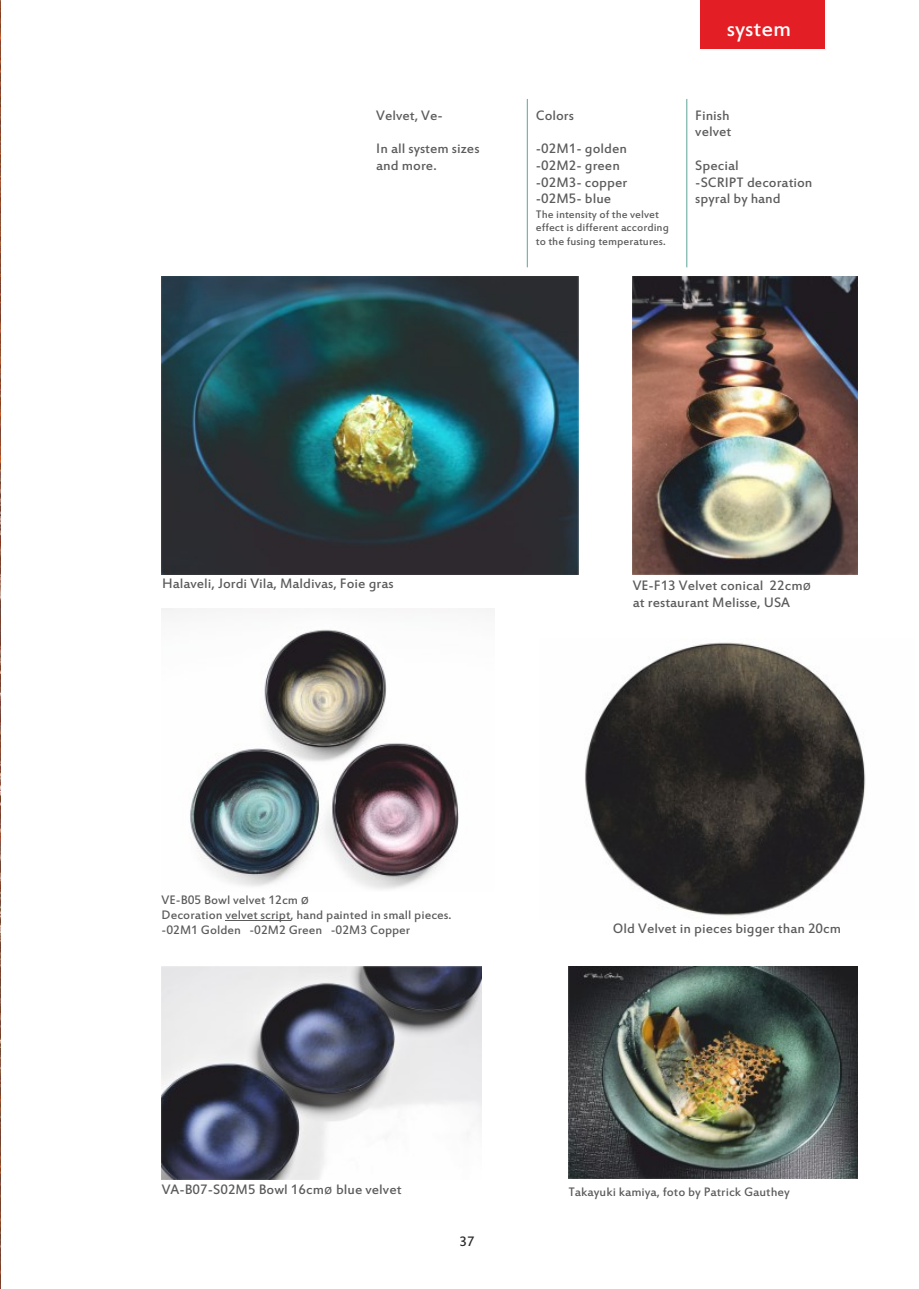
<style>
.page{position:relative;width:919px;height:1289px;background:#fff}
.page>*{position:absolute;margin:0;border:0;box-sizing:border-box;transform-origin:0 0}
.t1{font:24px "Estrangelo Edessa";color:#fefefe}
.t2{font:15px/16.8px "Estrangelo Edessa";color:#5b5b5b}
.t3{font:15px "Estrangelo Edessa";color:#2b2a29}
.t4{font:13.5px/15.1px "Estrangelo Edessa";color:#5b5b5b}
.t5{font:12px/13.4px "Estrangelo Edessa";color:#5b5b5b}
.s1{font-family:"Arial"}
.s2{font-family:"Arial";font-size:13.5px}
</style>
<div class="page">
<img style="left:0;top:0;width:1px;height:1288px">
<hr style="left:0;top:208px;width:1px;height:232px;background:#2b2a29;opacity:.5">
<img style="left:161px;top:276px;width:417px;height:298px">
<img style="left:162px;top:608px;width:333px;height:281px">
<hr style="left:225px;top:920px;width:65px;height:1px;background:#5b5b5b">
<img style="left:632px;top:276px;width:225px;height:298px">
<img style="left:569px;top:966px;width:288px;height:212px">
<img style="left:161px;top:966px;width:321px;height:213px">
<div style="left:700px;top:0;width:124px;height:49px;background:#e31e24"></div>
<img style="left:585px;top:642px;width:281px;height:274px">
<hr style="left:527px;top:99px;width:1px;height:168px;background:#5ca595">
<hr style="left:686px;top:99px;width:1px;height:168px;background:#5ca595">
<h1 class="t1" style="left:726px;top:19px;width:66px">system</h1>
<p class="t2" style="left:376px;top:108px;width:68px">Velvet, Ve-</p>
<p class="t2" style="left:535px;top:108px;width:40px">Colors</p>
<p class="t2" style="left:535px;top:142px;width:93px">-02M1- golden</p>
<p class="t2" style="left:535px;top:175px;width:93px">-02M3- copper</p>
<p class="t2" style="left:376px;top:142px;width:105px">In all system sizes and more.</p>
<p class="t2" style="left:535px;top:158px;width:86px">-02M2- green</p>
<p class="t5" style="left:535px;top:209px;width:135px">The intensity of the velvet effect is different according to the fusing temperatures.</p>
<p class="t2" style="left:535px;top:192px;width:77px">-02M5- blue</p>
<p class="t2" style="left:695px;top:108px;width:36px">Finish</p>
<p class="t2" style="left:695px;top:125px;width:37px">velvet</p>
<p class="t2" style="left:695px;top:158px;width:45px">Special</p>
<p class="t2" style="left:695px;top:175px;width:119px">-SCRIPT decoration spyral by hand</p>
<p class="t2" style="left:162px;top:577px;width:233px">Halaveli, Jordi Vila, Maldivas, Foie gras</p>
<p class="t4" style="left:162px;top:893px;width:291px">VE-B05 Bowl velvet 12cm <span class="s1">ø<br></span>Decoration velvet script, hand painted in small pieces. -02M1 Golden -02M2 Green -02M3 Copper</p>
<p class="t2" style="left:632px;top:578px;width:180px">VE-F13 Velvet conical 22cm<span class="s2">ø </span>at restaurant Melisse, USA</p>
<p class="t2" style="left:613px;top:921px;width:230px">Old Velvet in pieces bigger than 20cm</p>
<p class="t2" style="left:162px;top:1182px;width:241px">VA-B07-S02M5 Bowl 16cm<span class="s2">ø</span> blue velvet</p>
<p class="t4" style="left:568px;top:1185px;width:223px">Takayuki kamiya, foto by Patrick Gauthey</p>
<p class="t3" style="left:459px;top:1235px;width:17px">37</p>
</div>
